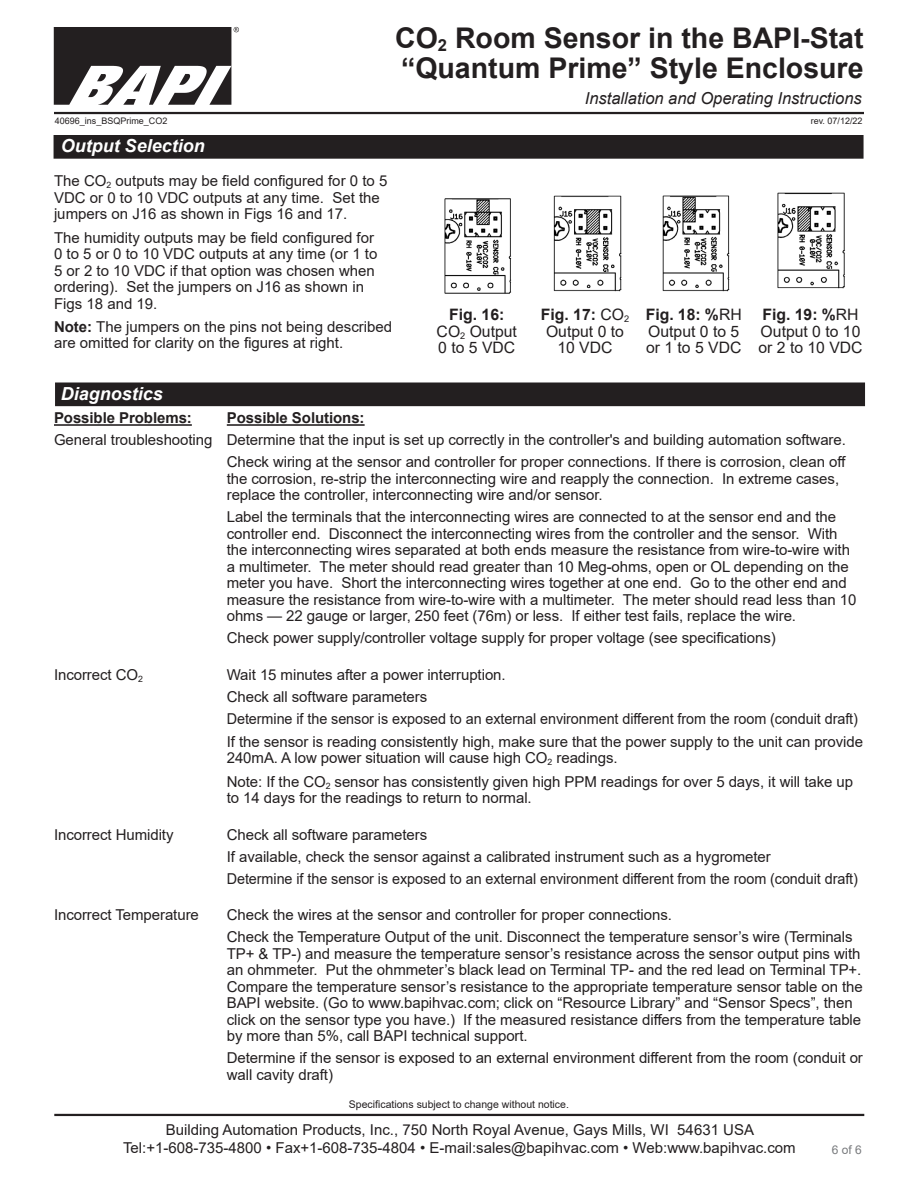
<style>
.page{position:relative;width:918px;height:1188px;background:#fff}
.page>*{position:absolute;margin:0;border:0;box-sizing:border-box;transform-origin:0 0}
.t1{font:700 28.5px/30px "Arial";color:#231f20}
.Datasheet_Section_Ti{font:italic 700 18px "Arial";color:#fff}
.t2{font:italic 16.5px "Arial";color:#231f20}
.t3{font:15.75px/16.5px "Arial";color:#231f20;text-align:center}
.t4{font:15px/16.5px "Arial";letter-spacing:-.005em;color:#231f20}
.t5{font:15px "Arial";letter-spacing:-.005em;color:#231f20;scale:.96 1}
.t6{font:700 15px "Arial";letter-spacing:-.005em;color:#231f20}
.t7{font:12px "Arial";color:#787a7d}
.t8{font:10.5px "Arial";color:#231f20}
.t9{font:9px "Arial";color:#231f20}
.s1{font-weight:700}
</style>
<div class="page">
<hr style="left:54px;top:1114px;width:810px;height:2px;background:#231f20">
<hr style="left:54px;top:112px;width:810px;height:2px;background:#231f20">
<img style="left:53px;top:26px;width:186px;height:79px">
<div style="left:54px;top:136px;width:809px;height:22px;background:#231f20"></div>
<div style="left:54px;top:135px;width:810px;height:24px;border:2px solid #231f20"></div>
<div style="left:56px;top:383px;width:808px;height:22px;background:#231f20"></div>
<div style="left:55px;top:382px;width:810px;height:24px;border:2px solid #231f20"></div>
<hr style="left:54px;top:424px;width:138px;height:2px;background:#231f20">
<hr style="left:227px;top:424px;width:138px;height:2px;background:#231f20">
<img style="left:444px;top:198px;width:68px;height:96px">
<img style="left:553px;top:195px;width:69px;height:97px">
<img style="left:662px;top:195px;width:68px;height:97px">
<img style="left:777px;top:193px;width:68px;height:96px">
<h1 class="t1" style="left:395px;top:23px;width:470px">CO<sub>2</sub> Room Sensor in the BAPI-Stat “Quantum Prime” Style Enclosure</h1>
<p class="t9" style="left:55px;top:114px;width:114px">40696_ins_BSQPrime_CO2</p>
<p class="Datasheet_Section_Ti" style="left:61px;top:134px;width:146px">Output Selection</p>
<p class="t4" style="left:54px;top:173px;width:335px">The CO<sub>2</sub> outputs may be field configured for 0 to 5<br>VDC or 0 to 10 VDC outputs at any time. Set the jumpers on J16 as shown in Figs 16 and 17.</p>
<p class="t4" style="left:54px;top:229px;width:325px">The humidity outputs may be field configured for 0 to 5 or 0 to 10 VDC outputs at any time (or 1 to 5 or 2 to 10 VDC if that option was chosen when ordering). Set the jumpers on J16 as shown in Figs 18 and 19.</p>
<p class="t4" style="left:54px;top:318px;width:340px"><span class="s1">Note:</span> The jumpers on the pins not being described are omitted for clarity on the figures at right.</p>
<p class="t2" style="left:585px;top:87px;width:278px">Installation and Operating Instructions</p>
<p class="t9" style="left:811px;top:114px;width:53px">rev. 07/12/22</p>
<p class="t3" style="left:437px;top:306px;width:82px"><span class="s1">Fig. 16:<br></span>CO<sub>2</sub> Output<br>0 to 5 VDC</p>
<p class="t3" style="left:541px;top:306px;width:90px"><span class="s1">Fig. 17:</span> CO<sub>2<br></sub>Output 0 to<br>10 VDC</p>
<p class="t3" style="left:646px;top:306px;width:97px;text-align:left"><span class="s1">Fig. 18: %</span>RH<br>Output 0 to 5 or 1 to 5 VDC</p>
<p class="t3" style="left:758px;top:306px;width:106px;text-align:left"><span class="s1">Fig. 19: %</span>RH<br>Output 0 to 10 or 2 to 10 VDC</p>
<p class="Datasheet_Section_Ti" style="left:61px;top:381px;width:104px">Diagnostics</p>
<p class="t6" style="left:54px;top:408px;width:139px">Possible Problems:</p>
<p class="t6" style="left:227px;top:408px;width:139px">Possible Solutions:</p>
<p class="t4" style="left:54px;top:432px;width:794px">General troubleshooting -Determine that the input is set up correctly in the controller's and building automation software.</p>
<p class="t4" style="left:227px;top:454px;width:621px">Check wiring at the sensor and controller for proper connections. If there is corrosion, clean off the corrosion, re-strip the interconnecting wire and reapply the connection. In extreme cases, replace the controller, interconnecting wire and/or sensor.</p>
<p class="t4" style="left:227px;top:509px;width:631px">Label the terminals that the interconnecting wires are connected to at the sensor end and the controller end. Disconnect the interconnecting wires from the controller and the sensor. With the interconnecting wires separated at both ends measure the resistance from wire-to-wire with a multimeter. The meter should read greater than 10 Meg-ohms, open or OL depending on the meter you have. Short the interconnecting wires together at one end. Go to the other end and measure the resistance from wire-to-wire with a multimeter. The meter should read less than 10 ohms — 22 gauge or larger, 250 feet (76m) or less. If either test fails, replace the wire.</p>
<p class="t4" style="left:227px;top:629px;width:551px">Check power supply/controller voltage supply for proper voltage (see specifications)</p>
<p class="t4" style="left:54px;top:666px;width:90px">Incorrect CO<sub>2</sub></p>
<p class="t4" style="left:227px;top:666px;width:280px">Wait 15 minutes after a power interruption.</p>
<p class="t4" style="left:227px;top:688px;width:202px">Check all software parameters</p>
<p class="t5" style="left:227px;top:708px;width:659px">Determine if the sensor is exposed to an external environment different from the room (conduit draft)</p>
<p class="t4" style="left:227px;top:733px;width:638px">If the sensor is reading consistently high, make sure that the power supply to the unit can provide<br>240mA. A low power situation will cause high CO<sub>2</sub> readings.</p>
<p class="t4" style="left:227px;top:773px;width:628px">Note: If the CO<sub>2</sub> sensor has consistently given high PPM readings for over 5 days, it will take up to 14 days for the readings to return to normal.</p>
<p class="t4" style="left:54px;top:826px;width:148px">Incorrect Humidity -</p>
<p class="t4" style="left:227px;top:826px;width:202px">Check all software parameters</p>
<p class="t4" style="left:227px;top:848px;width:546px">If available, check the sensor against a calibrated instrument such as a hygrometer</p>
<p class="t5" style="left:227px;top:868px;width:659px">Determine if the sensor is exposed to an external environment different from the room (conduit draft)</p>
<p class="t4" style="left:54px;top:907px;width:619px">Incorrect Temperature -Check the wires at the sensor and controller for proper connections.</p>
<p class="t4" style="left:227px;top:929px;width:638px">Check the Temperature Output of the unit. Disconnect the temperature sensor’s wire (Terminals TP+ &amp; TP-) and measure the temperature sensor’s resistance across the sensor output pins with an ohmmeter. Put the ohmmeter’s black lead on Terminal TP- and the red lead on Terminal TP+.<br>Compare the temperature sensor’s resistance to the appropriate temperature sensor table on the BAPI website. (Go to www.bapihvac.com; click on “Resource Library” and “Sensor Specs”, then click on the sensor type you have.) If the measured resistance differs from the temperature table by more than 5%, call BAPI technical support.</p>
<p class="t4" style="left:227px;top:1050px;width:638px">Determine if the sensor is exposed to an external environment different from the room (conduit or wall cavity draft)</p>
<p class="t8" style="left:349px;top:1097px;width:222px">Specifications subject to change without notice.</p>
<p class="t4" style="left:123px;top:1121px;width:674px;line-height:18px;text-align:center">Building Automation Products, Inc., 750 North Royal Avenue, Gays Mills, WI 54631 USA<br>Tel:+1-608-735-4800 • Fax+1-608-735-4804 • E-mail:sales@bapihvac.com • Web:www.bapihvac.com</p>
<p class="t7" style="left:832px;top:1142px;width:32px">6 of 6</p>
</div>
